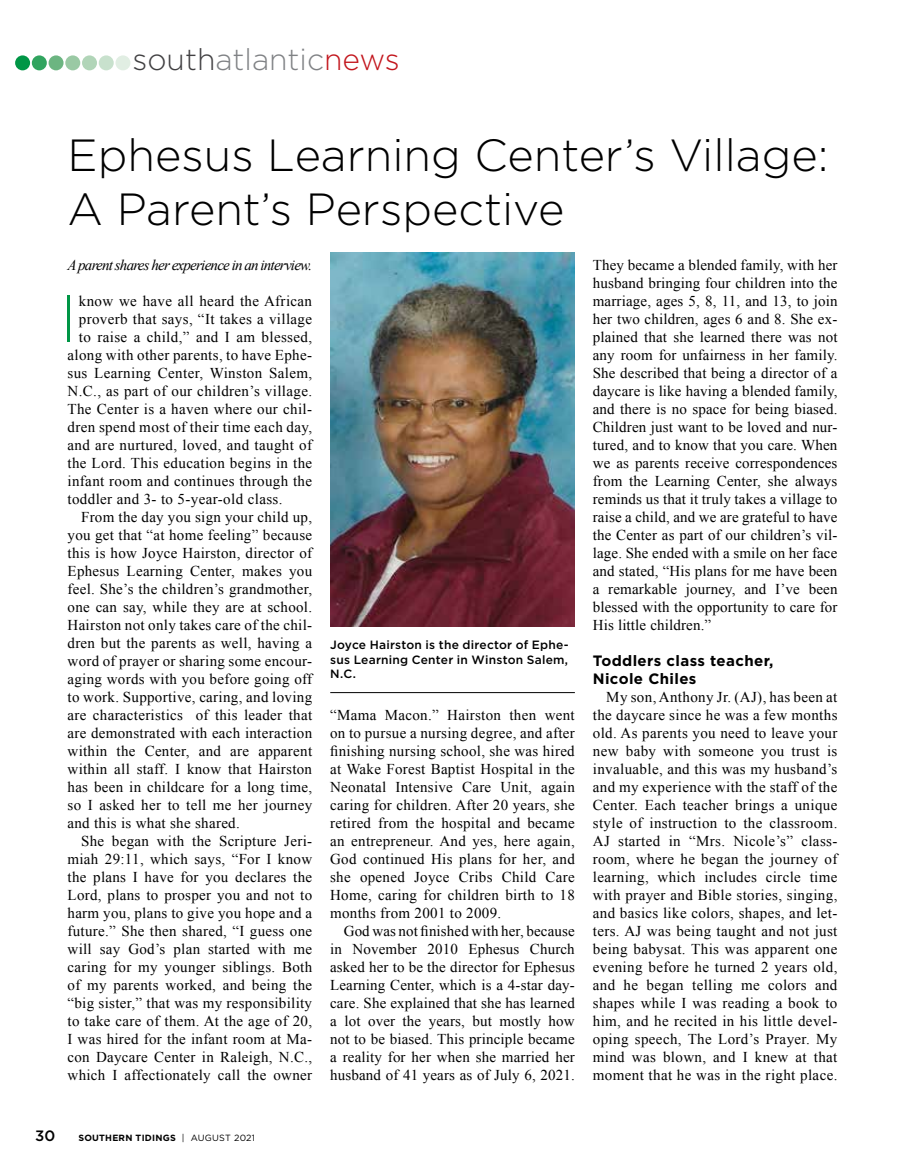
<style>
.page{position:relative;width:905px;height:1175px;background:#fff}
.page>*{position:absolute;margin:0;border:0;box-sizing:border-box;transform-origin:0 0}
.t1{font:200 66.45px "Gotham";color:#009646}
.t2{font:300 45px/54px "Gotham";color:#000}
.t3{font:300 30px "Gotham";color:#808285}
.t4{font:15px/18px "Times New Roman";letter-spacing:.02em;color:#000;text-align:justify}
.t5{font:italic 15px "Times New Roman";letter-spacing:-.05em;color:#000}
.t6{font:700 15px/18px "Gotham";letter-spacing:.025em;color:#000}
.t7{font:500 15px "Gotham";color:#000}
.t8{font:500 12px/14.4px "Gotham";letter-spacing:.015em;color:#000;text-align:justify}
.t9{font:700 9px "Gotham";letter-spacing:.025em;color:#000}
.s1{color:#414042}
.s2{color:#c2151c}
.s3{font-weight:400}
</style>
<div class="page">
<hr style="left:330px;top:692px;width:245px;height:1px;background:#000">
<img style="left:330px;top:252px;width:245px;height:374px">
<div style="left:15px;top:55px;width:15px;height:15px;background:#009646;border-radius:50%"></div>
<div style="left:32px;top:55px;width:15px;height:15px;background:#31a45f;border-radius:50%"></div>
<div style="left:49px;top:55px;width:15px;height:15px;background:#6cb581;border-radius:50%"></div>
<div style="left:65px;top:55px;width:15px;height:15px;background:#9ac9a4;border-radius:50%"></div>
<div style="left:82px;top:55px;width:15px;height:15px;background:#b1d5b8;border-radius:50%"></div>
<div style="left:99px;top:55px;width:15px;height:15px;background:#c8e1cd;border-radius:50%"></div>
<div style="left:115px;top:55px;width:15px;height:15px;background:#e1eee3;border-radius:50%"></div>
<h3 class="t3" style="left:132px;top:41px;width:269px"><span class="s1">south</span>atlantic<span class="s2">news</span></h3>
<h2 class="t2" style="left:68px;top:127px;width:762px">Ephesus Learning Center’s Village:<br>A Parent’s Perspective</h2>
<p class="t5" style="left:68px;top:255px;width:246px">A parent shares her experience in an interview.</p>
<h1 class="t1" style="left:60px;top:277px;width:19px">I</h1>
<p class="t4" style="left:79px;top:292px;width:235px">know we have all heard the African</p>
<p class="t4" style="left:592px;top:256px;width:246px">They became a blended family, with her husband bringing four children into the marriage, ages 5, 8, 11, and 13, to join her two children, ages 6 and 8. She ex&shy;plained that she learned there was not any room for unfairness in her family.<br>She described that being a director of a daycare is like having a blended family, and there is no space for being biased.<br>Children just want to be loved and nur&shy;tured, and to know that you care. When we as parents receive correspondences from the Learning Center, she always reminds us that it truly takes a village to raise a child, and we are grateful to have the Center as part of our children’s vil&shy;lage. She ended with a smile on her face and stated, “His plans for me have been a remarkable journey, and I’ve been blessed with the opportunity to care for His little children.”</p>
<p class="t6" style="left:592px;top:652px;width:182px">Toddlers class teacher,<br>Nicole Chiles</p>
<p class="t4" style="left:592px;top:688px;width:246px;text-indent:14px">My son, Anthony Jr. (AJ), has been at the daycare since he was a few months old. As parents you need to leave your new baby with someone you trust is invaluable, and this was my husband’s and my experience with the staff of the Center. Each teacher brings a unique style of instruction to the classroom.<br>AJ started in “Mrs. Nicole’s” class&shy;room, where he began the journey of learning, which includes circle time with prayer and Bible stories, singing, and basics like colors, shapes, and let&shy;ters. AJ was being taught and not just being babysat. This was apparent one evening before he turned 2 years old, and he began telling me colors and shapes while I was reading a book to him, and he recited in his little devel&shy;oping speech, The Lord’s Prayer. My mind was blown, and I knew at that moment that he was in the right place.</p>
<p class="t4" style="left:79px;top:310px;width:235px">proverb that says, “It takes a village</p>
<p class="t4" style="left:79px;top:328px;width:235px">to raise a child,” and I am blessed,</p>
<p class="t4" style="left:67px;top:346px;width:246px">along with other parents, to have Ephe-</p>
<p class="t4" style="left:67px;top:364px;width:246px">sus Learning Center, Winston Salem,</p>
<p class="t4" style="left:67px;top:382px;width:246px">N.C., as part of our children’s village.</p>
<p class="t4" style="left:67px;top:400px;width:246px">The Center is a haven where our chil-</p>
<p class="t4" style="left:67px;top:418px;width:246px">dren spend most of their time each day,</p>
<p class="t4" style="left:67px;top:436px;width:246px">and are nurtured, loved, and taught of</p>
<p class="t4" style="left:67px;top:454px;width:246px">the Lord. This education begins in the</p>
<p class="t4" style="left:67px;top:472px;width:246px">infant room and continues through the</p>
<p class="t4" style="left:67px;top:490px;width:216px">toddler and 3- to 5-year-old class.</p>
<p class="t4" style="left:81px;top:508px;width:233px">From the day you sign your child up,</p>
<p class="t4" style="left:67px;top:526px;width:246px">you get that “at home feeling” because</p>
<p class="t4" style="left:67px;top:544px;width:246px">this is how Joyce Hairston, director of</p>
<p class="t4" style="left:67px;top:562px;width:246px">Ephesus Learning Center, makes you</p>
<p class="t4" style="left:67px;top:580px;width:246px">feel. She’s the children’s grandmother,</p>
<p class="t4" style="left:67px;top:598px;width:246px">one can say, while they are at school.</p>
<p class="t4" style="left:67px;top:616px;width:246px">Hairston not only takes care of the chil-</p>
<p class="t4" style="left:67px;top:634px;width:246px">dren but the parents as well, having a</p>
<p class="t4" style="left:67px;top:652px;width:246px">word of prayer or sharing some encour-</p>
<p class="t4" style="left:67px;top:670px;width:246px">aging words with you before going off</p>
<p class="t4" style="left:67px;top:688px;width:246px">to work. Supportive, caring, and loving</p>
<p class="t4" style="left:67px;top:706px;width:246px">are characteristics of this leader that</p>
<p class="t4" style="left:67px;top:724px;width:246px">are demonstrated with each interaction</p>
<p class="t4" style="left:67px;top:742px;width:246px">within the Center, and are apparent</p>
<p class="t4" style="left:67px;top:760px;width:246px">within all staff. I know that Hairston</p>
<p class="t4" style="left:67px;top:778px;width:246px">has been in childcare for a long time,</p>
<p class="t4" style="left:67px;top:796px;width:246px">so I asked her to tell me her journey</p>
<p class="t4" style="left:67px;top:814px;width:174px">and this is what she shared.</p>
<p class="t4" style="left:81px;top:832px;width:233px">She began with the Scripture Jeri-</p>
<p class="t4" style="left:67px;top:850px;width:246px">miah 29:11, which says, “For I know</p>
<p class="t4" style="left:67px;top:868px;width:246px">the plans I have for you declares the</p>
<p class="t4" style="left:67px;top:886px;width:246px">Lord, plans to prosper you and not to</p>
<p class="t4" style="left:67px;top:904px;width:246px">harm you, plans to give you hope and a</p>
<p class="t4" style="left:67px;top:922px;width:246px">future.” She then shared, “I guess one</p>
<p class="t4" style="left:67px;top:940px;width:246px">will say God’s plan started with me</p>
<p class="t4" style="left:67px;top:958px;width:246px">caring for my younger siblings. Both</p>
<p class="t4" style="left:67px;top:976px;width:246px">of my parents worked, and being the</p>
<p class="t4" style="left:67px;top:994px;width:246px">“big sister,” that was my responsibility</p>
<p class="t4" style="left:67px;top:1012px;width:246px">to take care of them. At the age of 20,</p>
<p class="t4" style="left:67px;top:1030px;width:246px">I was hired for the infant room at Ma-</p>
<p class="t4" style="left:67px;top:1048px;width:246px">con Daycare Center in Raleigh, N.C.,</p>
<p class="t4" style="left:67px;top:1066px;width:246px">which I affectionately call the owner</p>
<p class="t8" style="left:330px;top:637px;width:240px">Joyce Hairston is the director of Ephe&shy;sus Learning Center in Winston Salem, N.C.</p>
<p class="t4" style="left:330px;top:706px;width:246px">“Mama Macon.” Hairston then went on to pursue a nursing degree, and after finishing nursing school, she was hired at Wake Forest Baptist Hospital in the Neonatal Intensive Care Unit, again caring for children. After 20 years, she retired from the hospital and became an entrepreneur. And yes, here again, God continued His plans for her, and she opened Joyce Cribs Child Care Home, caring for children birth to 18 months from 2001 to 2009.</p>
<p class="t4" style="left:330px;top:922px;width:246px;text-indent:14px">God was not finished with her, because in November 2010 Ephesus Church asked her to be the director for Ephesus Learning Center, which is a 4-star day&shy;care. She explained that she has learned a lot over the years, but mostly how not to be biased. This principle became a reality for her when she married her husband of 41 years as of July 6, 2021.</p>
<p class="t7" style="left:35px;top:1126px;width:22px">30</p>
<p class="t9" style="left:78px;top:1131px;width:178px">SOUTHERN TIDINGS <span class="s3">| AUGUST 2021</span></p>
</div>
